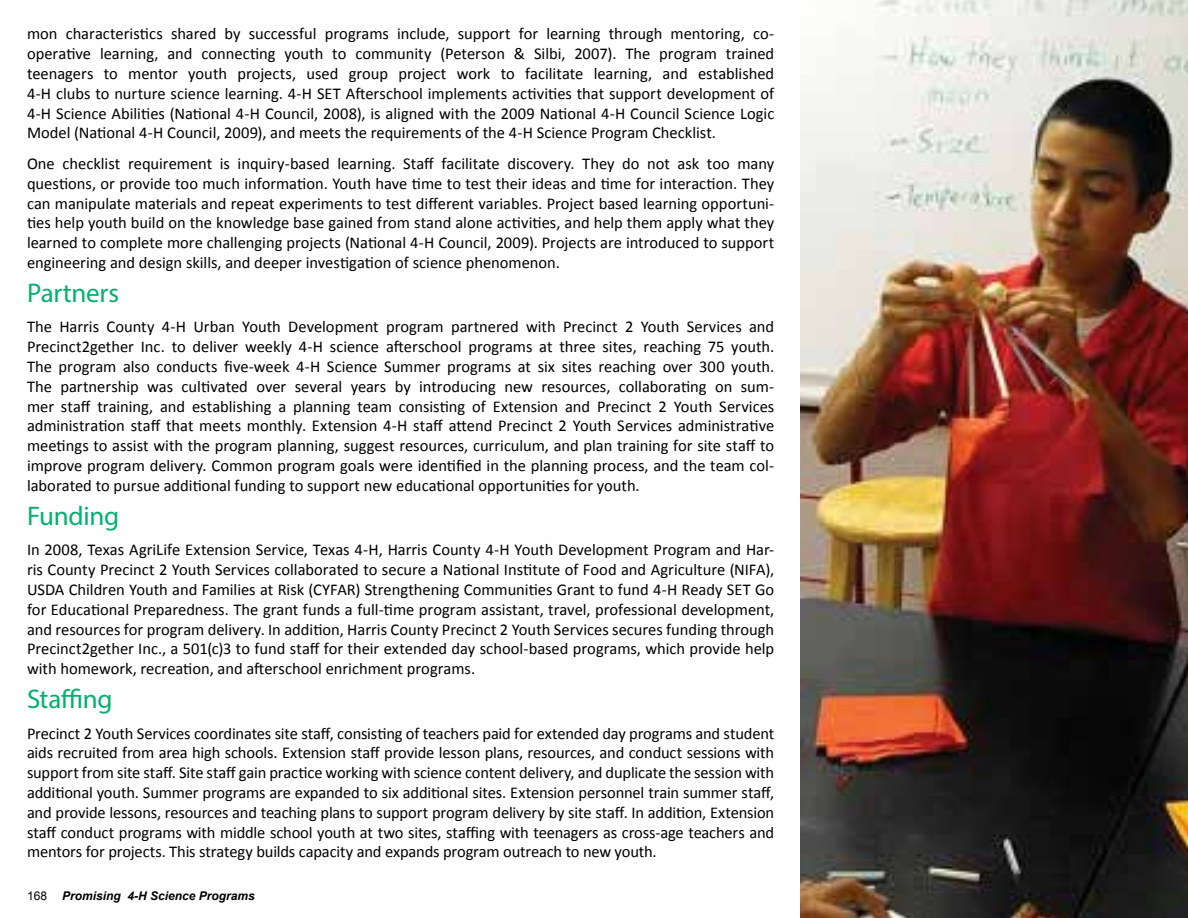
<style>
.page{position:relative;width:1188px;height:918px;background:#fff}
.page>*{position:absolute;margin:0;border:0;box-sizing:border-box;transform-origin:0 0}
.t1{font:27px "Myriad Pro";letter-spacing:-.01em;color:#00b16e}
.t2{font:16.5px/19.8px "Calibri";color:#000;text-align:justify}
.t3{font:italic 700 12px "Arial";color:#000}
.t4{font:12px "Arial";color:#000}
</style>
<div class="page">
<img style="left:801px;top:0;width:387px;height:918px">
<p class="t2" style="left:27px;top:24px;width:749px">mon characteristics shared by successful programs include, support for learning through mentoring, co&shy;operative learning, and connecting youth to community (Peterson &amp; Silbi, 2007). The program trained teenagers to mentor youth projects, used group project work to facilitate learning, and established 4-H clubs to nurture science learning. 4-H SET Afterschool implements activities that support development of 4-H Science Abilities (National 4-H Council, 2008), is aligned with the 2009 National 4-H Council Science Logic Model (National 4-H Council, 2009), and meets the requirements of the 4-H Science Program Checklist.</p>
<p class="t2" style="left:27px;top:154px;width:749px">One checklist requirement is inquiry-based learning. Staff facilitate discovery. They do not ask too many questions, or provide too much information. Youth have time to test their ideas and time for interaction. They can manipulate materials and repeat experiments to test different variables. Project based learning opportuni&shy;ties help youth build on the knowledge base gained from stand alone activities, and help them apply what they learned to complete more challenging projects (National 4-H Council, 2009). Projects are introduced to support engineering and design skills, and deeper investigation of science phenomenon.</p>
<h1 class="t1" style="left:27px;top:276px;width:94px">Partners</h1>
<p class="t2" style="left:27px;top:317px;width:749px">The Harris County 4-H Urban Youth Development program partnered with Precinct 2 Youth Services and Precinct2gether Inc. to deliver weekly 4-H science afterschool programs at three sites, reaching 75 youth.<br>The program also conducts five-week 4-H Science Summer programs at six sites reaching over 300 youth.<br>The partnership was cultivated over several years by introducing new resources, collaborating on sum&shy;mer staff training, and establishing a planning team consisting of Extension and Precinct 2 Youth Services administration staff that meets monthly. Extension 4-H staff attend Precinct 2 Youth Services administrative meetings to assist with the program planning, suggest resources, curriculum, and plan training for site staff to improve program delivery. Common program goals were identified in the planning process, and the team col&shy;laborated to pursue additional funding to support new educational opportunities for youth.</p>
<h1 class="t1" style="left:27px;top:499px;width:94px">Funding</h1>
<p class="t2" style="left:27px;top:540px;width:749px">In 2008, Texas AgriLife Extension Service, Texas 4-H, Harris County 4-H Youth Development Program and Har&shy;ris County Precinct 2 Youth Services collaborated to secure a National Institute of Food and Agriculture (NIFA), USDA Children Youth and Families at Risk (CYFAR) Strengthening Communities Grant to fund 4-H Ready SET Go for Educational Preparedness. The grant funds a full-time program assistant, travel, professional development, and resources for program delivery. In addition, Harris County Precinct 2 Youth Services secures funding through Precinct2gether Inc., a 501(c)3 to fund staff for their extended day school-based programs, which provide help with homework, recreation, and afterschool enrichment programs.</p>
<h1 class="t1" style="left:27px;top:682px;width:87px">Staffing</h1>
<p class="t2" style="left:27px;top:723px;width:749px">Precinct 2 Youth Services coordinates site staff, consisting of teachers paid for extended day programs and student aids recruited from area high schools. Extension staff provide lesson plans, resources, and conduct sessions with support from site staff. Site staff gain practice working with science content delivery, and duplicate the session with additional youth. Summer programs are expanded to six additional sites. Extension personnel train summer staff, and provide lessons, resources and teaching plans to support program delivery by site staff. In addition, Extension staff conduct programs with middle school youth at two sites, staffing with teenagers as cross-age teachers and mentors for projects. This strategy builds capacity and expands program outreach to new youth.</p>
<p class="t4" style="left:27px;top:888px;width:22px">168</p>
<p class="t3" style="left:62px;top:888px;width:194px">Promising 4-H Science Programs</p>
</div>
